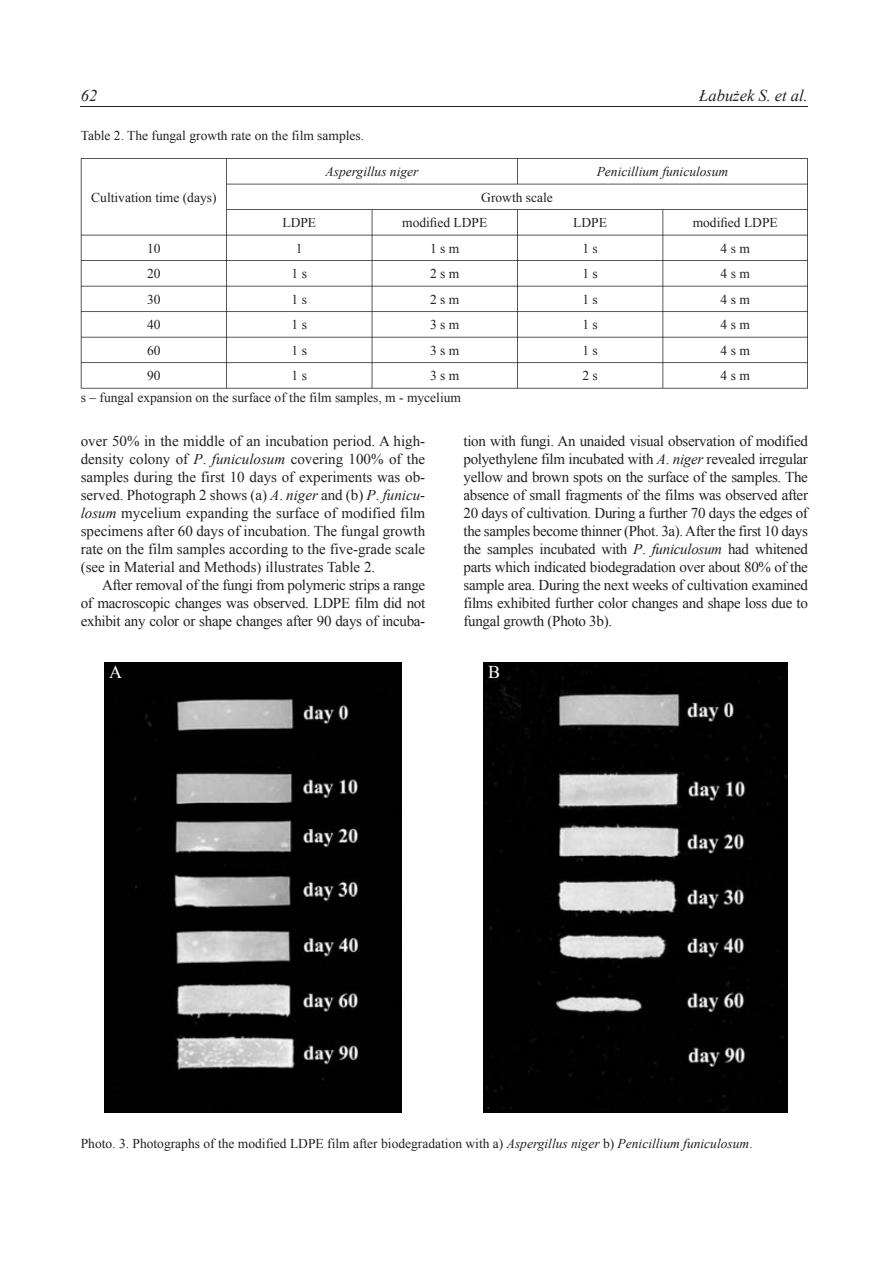
<style>
.page{position:relative;width:893px;height:1263px;background:#fff}
.page>*{position:absolute;margin:0;border:0;box-sizing:border-box;transform-origin:0 0}
.t1{font:18px "Times New Roman";color:#fff}
.t2{font:italic 16.5px "Times New Roman";color:#231f20}
.t3{font:15px/18px "Times New Roman";letter-spacing:-.02em;color:#231f20;text-align:justify}
.t4{font:13.5px "Times New Roman";color:#231f20}
.t5{font:italic 13.5px "Times New Roman";color:#231f20}
.s1{font-style:italic}
</style>
<div class="page">
<hr style="left:81px;top:106px;width:727px;height:1px;background:#231f20">
<svg style="left:81px;top:158px;width:727px;height:231px"></svg>
<img style="left:104px;top:662px;width:297px;height:450px">
<img style="left:484px;top:662px;width:304px;height:450px">
<p class="t2" style="left:81px;top:84px;width:18px">62</p>
<p class="t2" style="left:699px;top:84px;width:110px">Łabużek S. et al.</p>
<p class="t4" style="left:81px;top:127px;width:285px">Table 2. The fungal growth rate on the film samples.</p>
<p class="t4" style="left:91px;top:188px;width:127px">Cultivation time (days)</p>
<p class="t5" style="left:326px;top:162px;width:94px">Aspergillus niger</p>
<p class="t5" style="left:597px;top:162px;width:133px">Penicillium funiculosum</p>
<p class="t4" style="left:481px;top:188px;width:73px">Growth scale</p>
<p class="t4" style="left:282px;top:213px;width:35px">LDPE</p>
<p class="t4" style="left:402px;top:213px;width:87px">modified LDPE</p>
<p class="t4" style="left:573px;top:213px;width:35px">LDPE</p>
<p class="t4" style="left:693px;top:213px;width:87px">modified LDPE</p>
<p class="t4" style="left:147px;top:239px;width:15px">10</p>
<p class="t4" style="left:296px;top:239px;width:8px">1</p>
<p class="t4" style="left:430px;top:239px;width:31px">1 s m</p>
<p class="t4" style="left:582px;top:239px;width:17px">1 s</p>
<p class="t4" style="left:721px;top:239px;width:31px">4 s m</p>
<p class="t4" style="left:147px;top:264px;width:15px">20</p>
<p class="t4" style="left:292px;top:264px;width:17px">1 s</p>
<p class="t4" style="left:430px;top:264px;width:31px">2 s m</p>
<p class="t4" style="left:582px;top:264px;width:17px">1 s</p>
<p class="t4" style="left:721px;top:264px;width:31px">4 s m</p>
<p class="t4" style="left:147px;top:290px;width:15px">30</p>
<p class="t4" style="left:292px;top:290px;width:17px">1 s</p>
<p class="t4" style="left:430px;top:290px;width:31px">2 s m</p>
<p class="t4" style="left:582px;top:290px;width:17px">1 s</p>
<p class="t4" style="left:721px;top:290px;width:31px">4 s m</p>
<p class="t4" style="left:147px;top:315px;width:15px">40</p>
<p class="t4" style="left:292px;top:315px;width:17px">1 s</p>
<p class="t4" style="left:430px;top:315px;width:31px">3 s m</p>
<p class="t4" style="left:582px;top:315px;width:17px">1 s</p>
<p class="t4" style="left:721px;top:315px;width:31px">4 s m</p>
<p class="t4" style="left:147px;top:341px;width:15px">60</p>
<p class="t4" style="left:292px;top:341px;width:17px">1 s</p>
<p class="t4" style="left:430px;top:341px;width:31px">3 s m</p>
<p class="t4" style="left:582px;top:341px;width:17px">1 s</p>
<p class="t4" style="left:721px;top:341px;width:31px">4 s m</p>
<p class="t4" style="left:147px;top:366px;width:15px">90</p>
<p class="t4" style="left:292px;top:366px;width:17px">1 s</p>
<p class="t4" style="left:430px;top:366px;width:31px">3 s m</p>
<p class="t4" style="left:582px;top:366px;width:17px">2 s</p>
<p class="t4" style="left:721px;top:366px;width:31px">4 s m</p>
<p class="t4" style="left:81px;top:388px;width:382px">s – fungal expansion on the surface of the film samples, m - mycelium</p>
<p class="t3" style="left:81px;top:432px;width:346px">over 50% in the middle of an incubation period. A high&shy;density colony of <span class="s1">P</span>. <span class="s1">funiculosum</span> covering 100% of the samples during the first 10 days of experiments was ob&shy;served. Photograph 2 shows (a) <span class="s1">A</span>. <span class="s1">niger</span> and (b) <span class="s1">P</span>. <span class="s1">funicu&shy;losum</span> mycelium expanding the surface of modified film specimens after 60 days of incubation. The fungal growth rate on the film samples according to the five-grade scale (see in Material and Methods) illustrates Table 2.</p>
<p class="t3" style="left:81px;top:576px;width:346px;text-indent:21px">After removal of the fungi from polymeric strips a range of macroscopic changes was observed. LDPE film did not exhibit any color or shape changes after 90 days of incuba-</p>
<p class="t3" style="left:463px;top:432px;width:346px">tion with fungi. An unaided visual observation of modified polyethylene film incubated with <span class="s1">A</span>. <span class="s1">niger</span> revealed irregular yellow and brown spots on the surface of the samples. The absence of small fragments of the films was observed after 20 days of cultivation. During a further 70 days the edges of the samples become thinner (Phot. 3a). After the first 10 days the samples incubated with <span class="s1">P</span>. <span class="s1">funiculosum</span> had whitened parts which indicated biodegradation over about 80% of the sample area. During the next weeks of cultivation examined films exhibited further color changes and shape loss due to fungal growth (Photo 3b).</p>
<p class="t1" style="left:109px;top:660px;width:14px">A</p>
<p class="t1" style="left:488px;top:660px;width:14px">B</p>
<p class="t4" style="left:81px;top:1135px;width:673px">Photo. 3. Photographs of the modified LDPE film after biodegradation with a) <span class="s1">Aspergillus niger</span> b) <span class="s1">Penicillium funiculosum</span>.</p>
</div>
